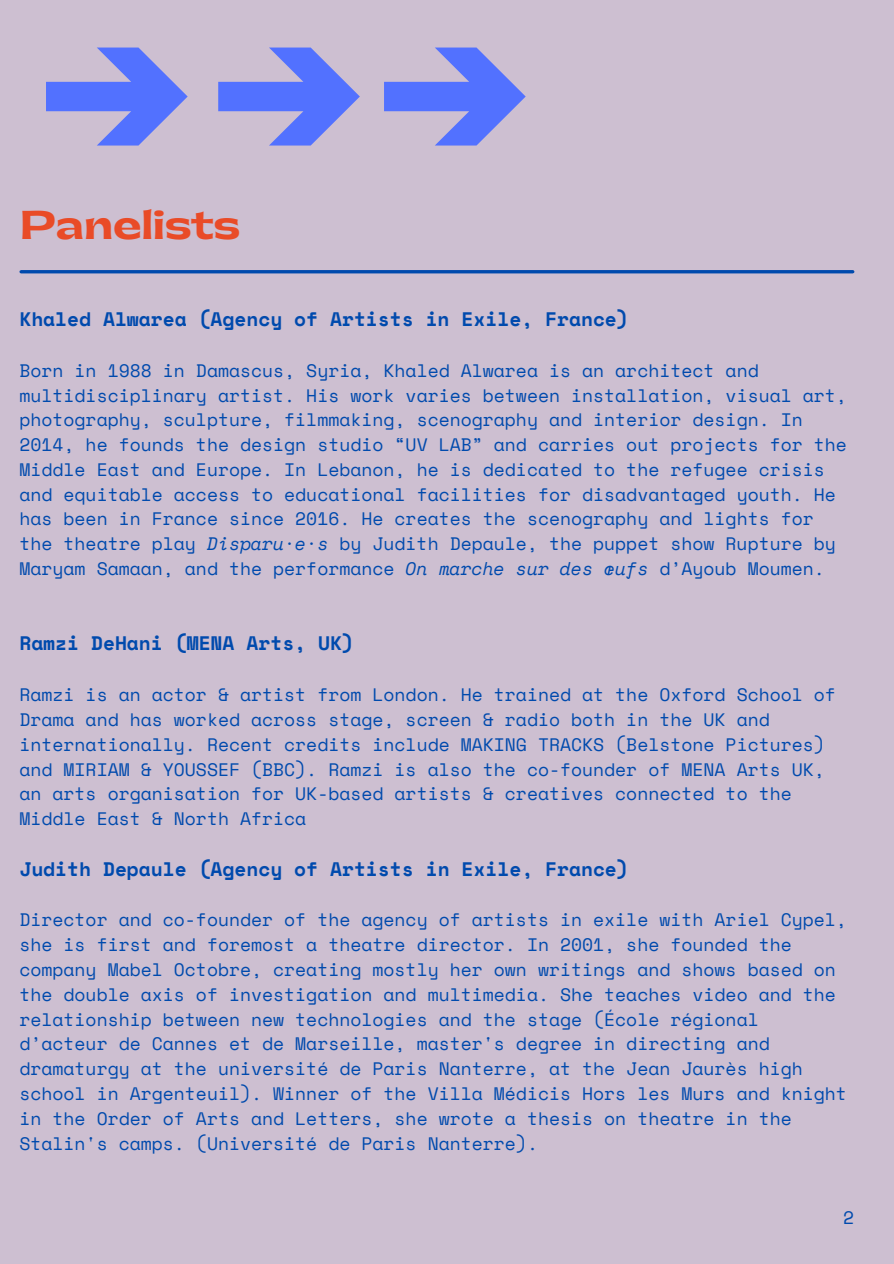
<style>
.page{position:relative;width:894px;height:1264px;background:#fff}
.page>*{position:absolute;margin:0;border:0;box-sizing:border-box;transform-origin:0 0}
.t1{font:800 37.5px "Gatwick";color:#e94b27}
.t2{font:700 19.5px "Space Mono";color:#004aad}
.t3{font:18px/24.8px "Space Mono";color:#004aad}
.s1{font-style:italic}
</style>
<div class="page">
<div style="left:0;top:0;width:893px;height:1263px;background:#cdbfd1"></div>
<hr style="left:21px;top:270px;width:831px;height:3px;background:#004aad">
<svg style="left:46px;top:48px;width:142px;height:97px"></svg>
<svg style="left:218px;top:48px;width:142px;height:97px"></svg>
<svg style="left:384px;top:48px;width:141px;height:97px"></svg>
<p class="t1" style="left:19px;top:207px;width:222px">Panelists</p>
<p class="t2" style="left:19px;top:304px;width:610px">Khaled Alwarea (Agency of Artists in Exile, France)</p>
<p class="t3" style="left:19px;top:357px;width:828px">Born in 1988 in Damascus, Syria, Khaled Alwarea is an architect and multidisciplinary artist. His work varies between installation, visual art, photography, sculpture, filmmaking, scenography and interior design. In 2014, he founds the design studio “UV LAB” and carries out projects for the Middle East and Europe. In Lebanon, he is dedicated to the refugee crisis and equitable access to educational facilities for disadvantaged youth. He has been in France since 2016. He creates the scenography and lights for the theatre play <span class="s1">Disparu·e·s</span> by Judith Depaule, the puppet show Rupture by Maryam Samaan, and the performance <span class="s1">On marche sur des œufs</span> d’Ayoub Moumen.</p>
<p class="t2" style="left:19px;top:628px;width:336px">Ramzi DeHani (MENA Arts, UK)</p>
<p class="t3" style="left:19px;top:682px;width:817px">Ramzi is an actor &amp; artist from London. He trained at the Oxford School of Drama and has worked across stage, screen &amp; radio both in the UK and internationally. Recent credits include MAKING TRACKS (Belstone Pictures) and MIRIAM &amp; YOUSSEF (BBC). Ramzi is also the co-founder of MENA Arts UK, an arts organisation for UK-based artists &amp; creatives connected to the Middle East &amp; North Africa</p>
<p class="t2" style="left:19px;top:853px;width:610px">Judith Depaule (Agency of Artists in Exile, France)</p>
<p class="t3" style="left:19px;top:907px;width:828px">Director and co-founder of the agency of artists in exile with Ariel Cypel, she is first and foremost a theatre director. In 2001, she founded the company Mabel Octobre, creating mostly her own writings and shows based on the double axis of investigation and multimedia. She teaches video and the relationship between new technologies and the stage (École régional d’acteur de Cannes et de Marseille, master's degree in directing and dramaturgy at the université de Paris Nanterre, at the Jean Jaurès high school in Argenteuil). Winner of the Villa Médicis Hors les Murs and knight in the Order of Arts and Letters, she wrote a thesis on theatre in the Stalin's camps. (Université de Paris Nanterre).</p>
<p class="t3" style="left:843px;top:1204px;width:13px">2</p>
</div>
